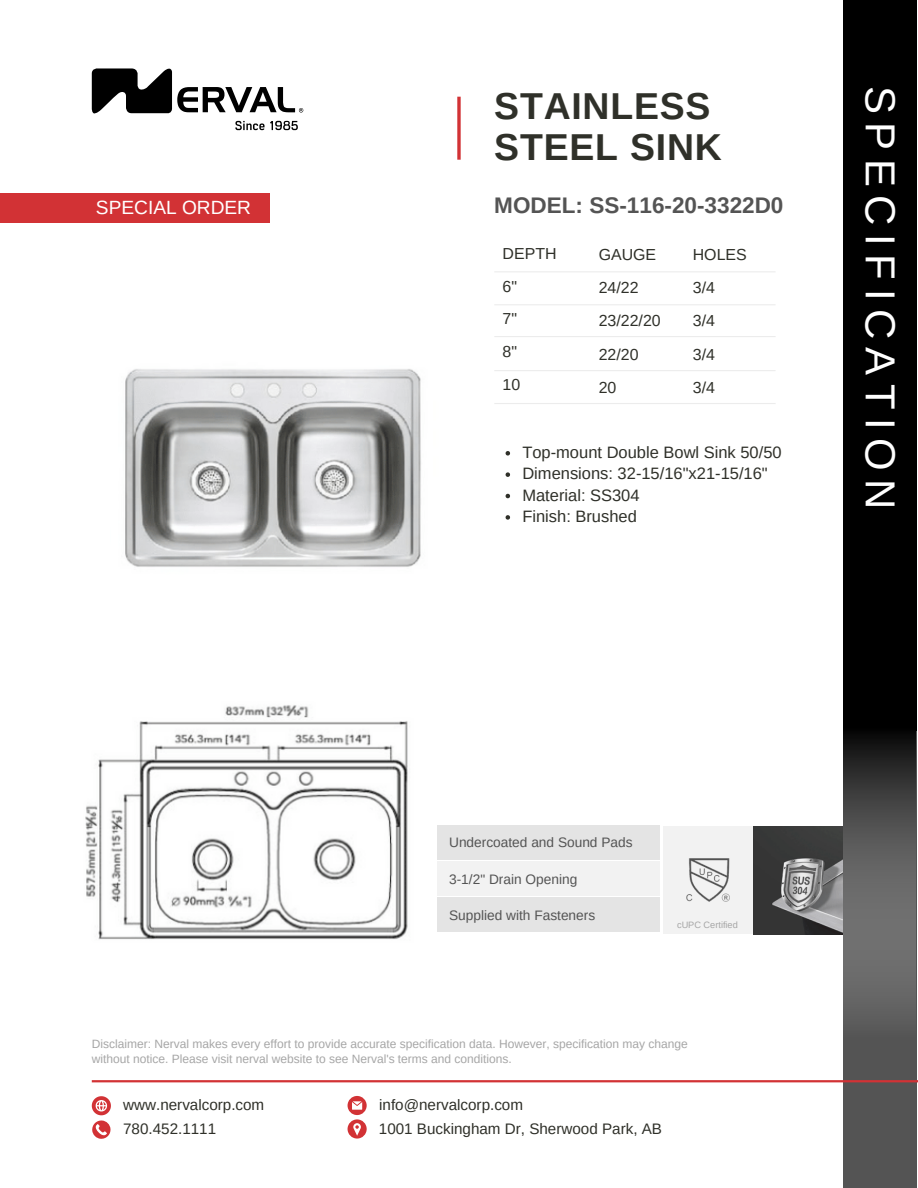
<style>
.page{position:relative;width:918px;height:1188px;background:#fff}
.page>*{position:absolute;margin:0;border:0;box-sizing:border-box;transform-origin:0 0}
.t1{font:42px "Arimo";letter-spacing:.205em;color:#fff}
.t2{font:700 37.5px/40.5px "Arimo";letter-spacing:.02em;color:#2f3029}
.t3{font:700 22.5px "Arimo";color:#545454}
.t4{font:19.2px "Arimo";color:#fff}
.t5{font:16.5px/21.3px "Arimo";color:#2f3029}
.t6{font:15.9px/33.2px "Arimo";color:#2f3029}
.t7{font:15.15px/24.3px "Arimo";color:#2f3029}
.t8{font:13.65px "Arimo";color:#545454}
.t9{font:12px/15px "Arimo";color:#a6a6a6}
.t10{font:9.15px "Arimo";color:#a6a6a6}
</style>
<div class="page">
<div style="left:843px;top:0;width:73px;height:1188px;background:#000"></div>
<svg style="left:235px;top:121px;width:63px;height:9px"></svg>
<svg style="left:92px;top:68px;width:211px;height:46px"></svg>
<div style="left:843px;top:732px;width:73px;height:456px;background:#545454"></div>
<hr style="left:92px;top:1080px;width:826px;height:2px;background:#d23235">
<svg style="left:348px;top:1096px;width:19px;height:43px"></svg>
<svg style="left:92px;top:1096px;width:19px;height:43px"></svg>
<svg style="left:457px;top:97px;width:4px;height:63px"></svg>
<svg style="left:843px;top:732px;width:72px;height:284px"></svg>
<div style="left:437px;top:825px;width:223px;height:35px;background:#e4e4e4"></div>
<div style="left:437px;top:861px;width:223px;height:35px;background:#f2f2f2"></div>
<div style="left:437px;top:898px;width:223px;height:34px;background:#e4e4e4"></div>
<div style="left:663px;top:826px;width:89px;height:108px;background:#f2f2f2"></div>
<img style="left:686px;top:858px;width:44px;height:44px">
<img style="left:754px;top:826px;width:89px;height:108px">
<img style="left:125px;top:369px;width:296px;height:198px">
<svg style="left:506px;top:451px;width:4px;height:5px"></svg>
<svg style="left:506px;top:472px;width:4px;height:5px"></svg>
<svg style="left:506px;top:494px;width:4px;height:4px"></svg>
<svg style="left:506px;top:515px;width:4px;height:5px"></svg>
<div style="left:0;top:194px;width:270px;height:29px;background:#d23235"></div>
<hr style="left:494px;top:271px;width:282px;height:1px;background:#d9d9d9">
<hr style="left:494px;top:304px;width:282px;height:1px;background:#d9d9d9">
<hr style="left:494px;top:336px;width:282px;height:1px;background:#d9d9d9">
<hr style="left:494px;top:370px;width:282px;height:1px;background:#d9d9d9">
<hr style="left:494px;top:403px;width:282px;height:1px;background:#d9d9d9">
<img style="left:85px;top:705px;width:323px;height:235px">
<h3 class="t4" style="left:96px;top:197px;width:157px">SPECIAL ORDER</h3>
<h2 class="t2" style="left:494px;top:86px;width:229px">STAINLESS<br>STEEL SINK</h2>
<h3 class="t3" style="left:494px;top:193px;width:291px">MODEL: SS-116-20-3322D0</h3>
<h3 class="t6" style="left:503px;top:237px;width:55px;line-height:32.7px">DEPTH<br>6"<br>7"<br>8"<br>10</h3>
<h3 class="t6" style="left:599px;top:238px;width:64px">GAUGE<br>24/22<br>23/22/20<br>22/20<br>20</h3>
<h3 class="t6" style="left:693px;top:238px;width:56px">HOLES<br>3/4<br>3/4<br>3/4<br>3/4</h3>
<h3 class="t5" style="left:522px;top:441px;width:261px">Top-mount Double Bowl Sink 50/50<br>Dimensions: 32-15/16"x21-15/16"<br>Material: SS304<br>Finish: Brushed</h3>
<h1 class="t1" style="left:904px;top:86px;width:425px;rotate:90deg">SPECIFICATION</h1>
<p class="t8" style="left:449px;top:835px;width:185px">Undercoated and Sound Pads</p>
<p class="t8" style="left:449px;top:871px;width:130px">3-1/2" Drain Opening</p>
<p class="t8" style="left:449px;top:908px;width:148px">Supplied with Fasteners</p>
<p class="t10" style="left:677px;top:919px;width:62px">cUPC Certified</p>
<p class="t9" style="left:92px;top:1037px;width:597px">Disclaimer: Nerval makes every effort to provide accurate specification data. However, specification may change without notice. Please visit nerval website to see Nerval's terms and conditions.</p>
<p class="t7" style="left:123px;top:1092px;width:143px">www.nervalcorp.com<br>780.452.1111</p>
<p class="t7" style="left:379px;top:1093px;width:145px">info@nervalcorp.com</p>
<p class="t7" style="left:379px;top:1117px;width:285px">1001 Buckingham Dr, Sherwood Park, AB</p>
</div>
